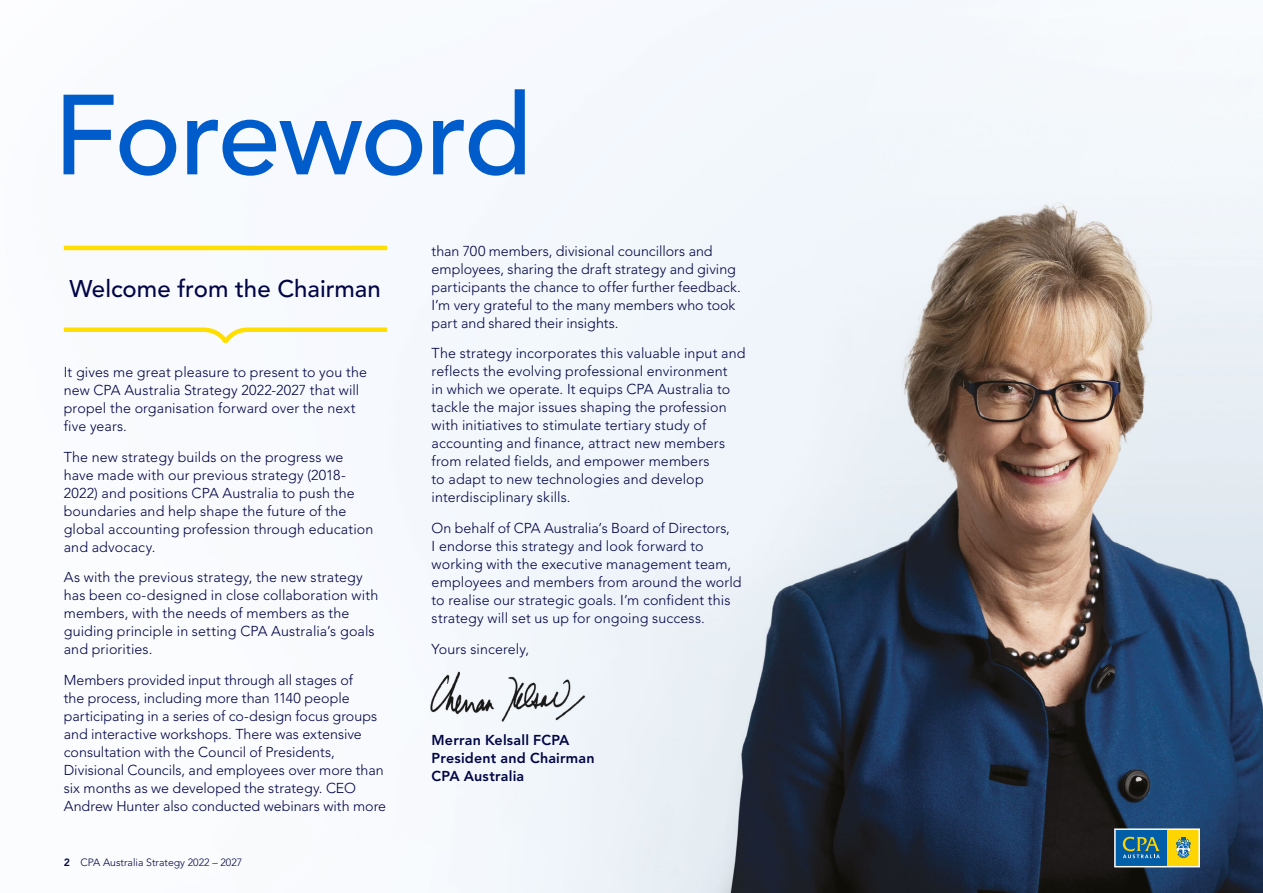
<style>
.page{position:relative;width:1263px;height:893px;background:#fff}
.page>*{position:absolute;margin:0;border:0;box-sizing:border-box;transform-origin:0 0}
.t1{font:500 112.5px "Avenir LT Std";letter-spacing:-.025em;color:#005ccb}
.t2{font:500 24px "Avenir LT Std";color:#010546}
.t3{font:300 14.25px/18px "Avenir LT Std";letter-spacing:.005em;color:#010546}
.t4{font:800 14.25px/18px "Avenir LT Std";letter-spacing:.015em;color:#010546}
.t5{font:300 10.5px "Avenir LT Std";color:#010546}
.s1{font-weight:800}
</style>
<div class="page">
<img style="left:63px;top:0;width:1200px;height:893px">
<svg style="left:63px;top:325px;width:328px;height:26px"></svg>
<hr style="left:64px;top:246px;width:323px;height:4px;background:#ffde00">
<img style="left:425px;top:669px;width:166px;height:56px">
<div style="left:1167px;top:829px;width:32px;height:37px;background:#ffd500"></div>
<svg style="left:1176px;top:837px;width:15px;height:21px"></svg>
<svg style="left:1117px;top:831px;width:50px;height:33px;background:#216d98"></svg>
<div style="left:1114px;top:828px;width:86px;height:39px;border:2px solid #fff"></div>
<h1 class="t1" style="left:53px;top:69px;width:481px">Foreword</h1>
<h2 class="t2" style="left:69px;top:275px;width:313px">Welcome from the Chairman</h2>
<p class="t3" style="left:64px;top:363px;width:305px">It gives me great pleasure to present to you the new CPA Australia Strategy 2022-2027 that will propel the organisation forward over the next five years.</p>
<p class="t3" style="left:64px;top:448px;width:311px">The new strategy builds on the progress we have made with our previous strategy (2018- 2022) and positions CPA Australia to push the boundaries and help shape the future of the global accounting profession through education and advocacy.</p>
<p class="t3" style="left:64px;top:569px;width:316px">As with the previous strategy, the new strategy has been co-designed in close collaboration with members, with the needs of members as the guiding principle in setting CPA Australia’s goals and priorities.</p>
<p class="t3" style="left:64px;top:671px;width:324px">Members provided input through all stages of<br>the process, including more than 1140 people participating in a series of co-design focus groups and interactive workshops. There was extensive consultation with the Council of Presidents, Divisional Councils, and employees over more than six months as we developed the strategy. CEO Andrew Hunter also conducted webinars with more</p>
<p class="t5" style="left:64px;top:856px;width:180px"><span class="s1">2</span> CPA Australia Strategy 2022 – 2027</p>
<p class="t3" style="left:432px;top:242px;width:311px">than 700 members, divisional councillors and employees, sharing the draft strategy and giving participants the chance to offer further feedback.<br>I’m very grateful to the many members who took part and shared their insights.</p>
<p class="t3" style="left:432px;top:345px;width:315px">The strategy incorporates this valuable input and reflects the evolving professional environment<br>in which we operate. It equips CPA Australia to tackle the major issues shaping the profession with initiatives to stimulate tertiary study of accounting and finance, attract new members from related fields, and empower members<br>to adapt to new technologies and develop interdisciplinary skills.</p>
<p class="t3" style="left:432px;top:519px;width:311px">On behalf of CPA Australia’s Board of Directors,<br>I endorse this strategy and look forward to working with the executive management team, employees and members from around the world to realise our strategic goals. I’m confident this strategy will set us up for ongoing success.</p>
<p class="t3" style="left:432px;top:640px;width:99px">Yours sincerely,</p>
<p class="t4" style="left:432px;top:731px;width:164px">Merran Kelsall FCPA<br>President and Chairman<br>CPA Australia</p>
</div>
